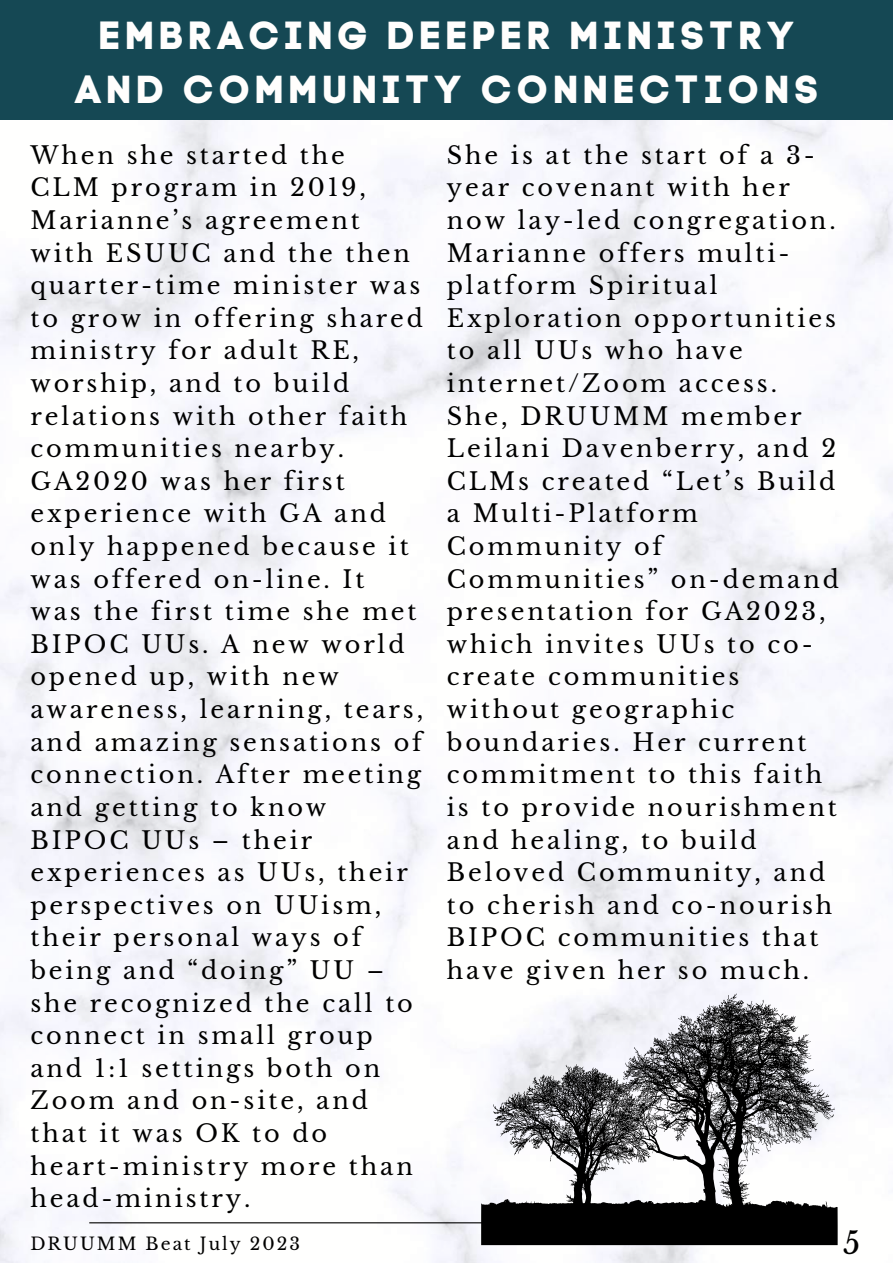
<style>
.page{position:relative;width:893px;height:1264px;background:#fff}
.page>*{position:absolute;margin:0;border:0;box-sizing:border-box;transform-origin:0 0}
.t1{font:39px/54px "Code Pro Bold LC";letter-spacing:.12em;color:#fffefd;text-align:center}
.t2{font:30px "Libre Baskerville";color:#000}
.t3{font:24px/32.5px "Libre Baskerville";letter-spacing:.12em;color:#000}
.t4{font:17.25px "Libre Baskerville";letter-spacing:.12em;color:#000}
</style>
<div class="page">
<img style="left:0;top:119px;width:892px;height:1143px">
<div style="left:0;top:0;width:892px;height:119px;background:#154854"></div>
<svg style="left:481px;top:993px;width:356px;height:252px"></svg>
<hr style="left:89px;top:1222px;width:714px;height:1px;background:#000">
<h1 class="t1" style="left:74px;top:8px;width:745px">EMBRACING DEEPER MINISTRY<br>AND COMMUNITY CONNECTIONS</h1>
<p class="t3" style="left:30px;top:139px;width:394px">When she started the<br>CLM program in 2019,<br>Marianne’s agreement with ESUUC and the then quarter-time minister was to grow in offering shared ministry for adult RE, worship, and to build relations with other faith communities nearby.<br>GA2020 was her first experience with GA and only happened because it was offered on-line. It<br>was the first time she met<br>BIPOC UUs. A new world opened up, with new awareness, learning, tears, and amazing sensations of connection. After meeting and getting to know<br>BIPOC UUs – their experiences as UUs, their perspectives on UUism, their personal ways of being and “doing” UU – she recognized the call to connect in small group and 1:1 settings both on<br>Zoom and on-site, and that it was OK to do heart-ministry more than head-ministry.</p>
<p class="t4" style="left:30px;top:1233px;width:271px">DRUUMM Beat July 2023</p>
<p class="t2" style="left:843px;top:1224px;width:19px">5</p>
<p class="t3" style="left:447px;top:139px;width:393px">She is at the start of a 3- year covenant with her now lay-led congregation.<br>Marianne offers multi&shy;platform Spiritual<br>Exploration opportunities to all UUs who have internet/Zoom access.<br>She, DRUUMM member<br>Leilani Davenberry, and 2<br>CLMs created “Let’s Build a Multi-Platform<br>Community of<br>Communities” on-demand presentation for GA2023, which invites UUs to co&shy;create communities without geographic boundaries. Her current commitment to this faith is to provide nourishment and healing, to build<br>Beloved Community, and to cherish and co-nourish<br>BIPOC communities that have given her so much.</p>
</div>
